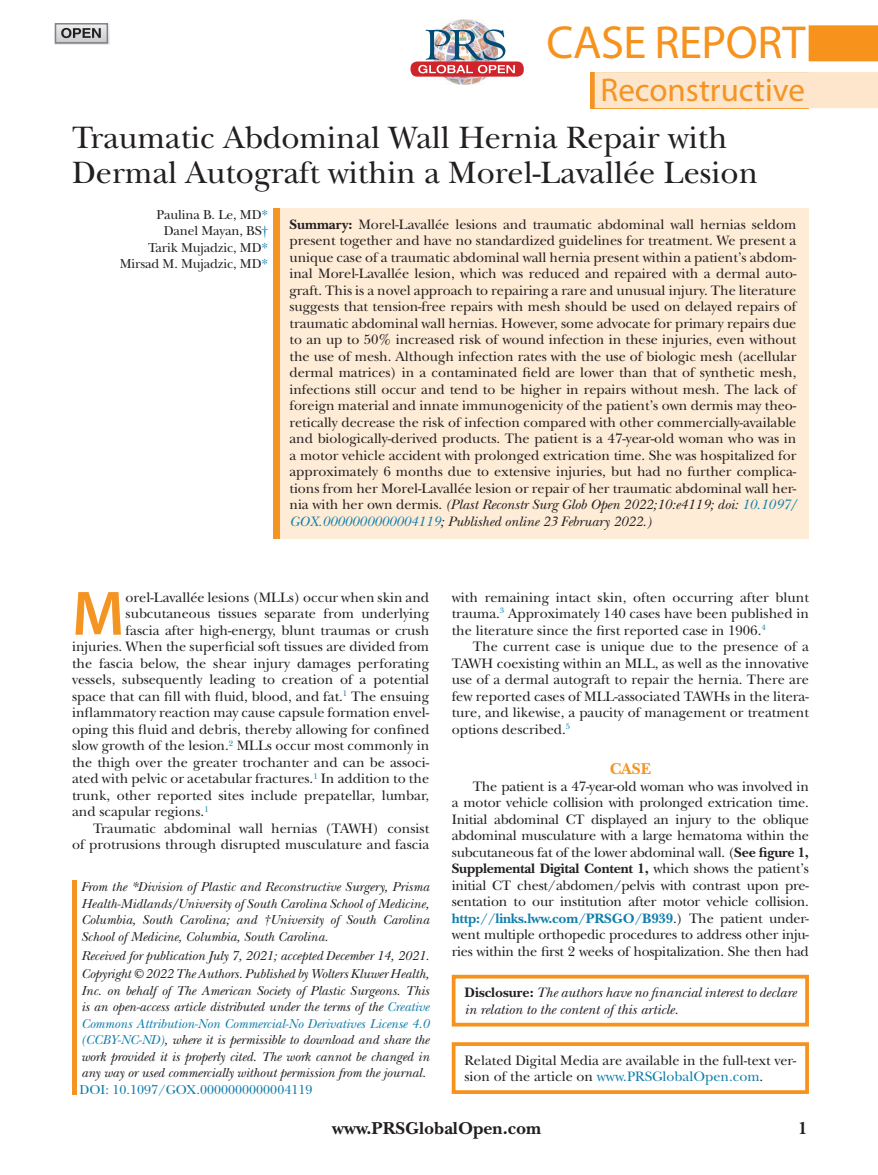
<style>
.page{position:relative;width:878px;height:1175px;background:#fff}
.page>*{position:absolute;margin:0;border:0;box-sizing:border-box;transform-origin:0 0}
.t1{font:600 63.15px "Myriad Pro";color:#f49423}
.t2{font:46.5px "Myriad Pro";letter-spacing:-.01em;color:#f7931d}
.t3{font:33px "Myriad Pro";color:#f49423}
.t4{font:32.25px/34.5px "New Baskerville Std";color:#231f20}
.t5{font:700 18px "New Baskerville Std";color:#231f20}
.t6{font:700 16.5px "New Baskerville Std";color:#f49423}
.t7{font:14.25px/16.5px "New Baskerville Std";color:#231f20;text-align:justify}
.t8{font:italic 14.25px/16.5px "New Baskerville Std";color:#231f20}
.t9{font:italic 13.5px/16.5px "New Baskerville Std";letter-spacing:-.005em;color:#231f20;text-align:justify}
.t10{font:13.5px/16.5px "New Baskerville Std";letter-spacing:-.01em;color:#231f20;text-align:right}
.t11{font:13.5px "New Baskerville Std";color:#0f7eac}
.s1{color:#0f7eac}
.s2{font-weight:700}
.s3{font-style:italic}
.s4{font-style:italic;color:#0f7eac}
.s5{font-weight:700;color:#0f7eac}
.s6{font-weight:700;font-style:normal}
</style>
<div class="page">
<div style="left:452px;top:1042px;width:356px;height:52px;border:4px solid #f7931d"></div>
<div style="left:452px;top:974px;width:356px;height:52px;border:4px solid #f7931d"></div>
<div style="left:594px;top:72px;width:284px;height:36px;background:#fde6cb"></div>
<hr style="left:72px;top:880px;width:4px;height:66px;background:#f49423">
<hr style="left:72px;top:946px;width:4px;height:19px;background:#f49423">
<hr style="left:72px;top:965px;width:4px;height:118px;background:#f49423">
<hr style="left:72px;top:1081px;width:4px;height:13px;background:#f49423">
<div style="left:274px;top:208px;width:534px;height:330px;background:#feecd7"></div>
<div style="left:274px;top:206px;width:6px;height:332px;background:#f49423"></div>
<div style="left:72px;top:126px;width:736px;height:82px;background:#fff"></div>
<img style="left:54px;top:23px;width:55px;height:22px">
<div style="left:55px;top:23px;width:53px;height:21px;border:2px solid #808285"></div>
<svg style="left:61px;top:28px;width:40px;height:10px"></svg>
<div style="left:808px;top:25px;width:70px;height:36px;background:#f7931d"></div>
<img style="left:441px;top:20px;width:48px;height:64px">
<div style="left:410px;top:61px;width:113px;height:16px;background:#d1232a;border-radius:7px"></div>
<img style="left:418px;top:29px;width:97px;height:44px">
<h2 class="t2" style="left:546px;top:14px;width:260px">Case Report</h2>
<h3 class="t3" style="left:600px;top:69px;width:206px">Reconstructive</h3>
<h3 class="t4" style="left:72px;top:121px;width:687px">Traumatic Abdominal Wall Hernia Repair with<br>Dermal Autograft within a Morel-Lavallée Lesion</h3>
<p class="t10" style="left:120px;top:206px;width:150px">Paulina B. Le, MD<span class="s1">*<br></span>Danel Mayan, BS<span class="s1">†<br></span>Tarik Mujadzic, MD<span class="s1">*<br></span>Mirsad M. Mujadzic, MD<span class="s1">*</span></p>
<p class="t7" style="left:289px;top:216px;width:508px"><span class="s2">Summary:</span> Morel-Lavallée lesions and traumatic abdominal wall hernias seldom present together and have no standardized guidelines for treatment. We present a unique case of a traumatic abdominal wall hernia present within a patient’s abdom&shy;inal Morel-Lavallée lesion, which was reduced and repaired with a dermal auto&shy;graft. This is a novel approach to repairing a rare and unusual injury. The literature suggests that tension-free repairs with mesh should be used on delayed repairs of traumatic abdominal wall hernias. However, some advocate for primary repairs due to an up to 50% increased risk of wound infection in these injuries, even without the use of mesh. Although infection rates with the use of biologic mesh (acellular dermal matrices) in a contaminated field are lower than that of synthetic mesh, infections still occur and tend to be higher in repairs without mesh. The lack of foreign material and innate immunogenicity of the patient’s own dermis may theo&shy;retically decrease the risk of infection compared with other commercially-available and biologically-derived products. The patient is a 47-year-old woman who was in a motor vehicle accident with prolonged extrication time. She was hospitalized for approximately 6 months due to extensive injuries, but had no further complica&shy;tions from her Morel-Lavallée lesion or repair of her traumatic abdominal wall her&shy;nia with her own dermis. <span class="s3">(Plast Reconstr Surg Glob Open 2022;10:e4119; doi:</span> <span class="s4">10.1097/ GOX.0000000000004119</span><span class="s3">; Published online 23 February 2022.)</span></p>
<h1 class="t1" style="left:72px;top:573px;width:54px">M</h1>
<p class="t7" style="left:126px;top:589px;width:305px">orel-Lavallée lesions (MLLs) occur when skin and</p>
<p class="t7" style="left:126px;top:605px;width:305px">subcutaneous tissues separate from underlying</p>
<p class="t7" style="left:126px;top:622px;width:305px">fascia after high-energy, blunt traumas or crush</p>
<p class="t7" style="left:72px;top:638px;width:359px">injuries. When the superficial soft tissues are divided from</p>
<p class="t7" style="left:72px;top:655px;width:358px">the fascia below, the shear injury damages perforating</p>
<p class="t7" style="left:72px;top:671px;width:359px">vessels, subsequently leading to creation of a potential</p>
<p class="t7" style="left:72px;top:688px;width:358px">space that can fill with fluid, blood, and fat.<sup>1</sup> The ensuing</p>
<p class="t7" style="left:72px;top:704px;width:359px">inflammatory reaction may cause capsule formation envel-</p>
<p class="t7" style="left:72px;top:721px;width:359px">oping this fluid and debris, thereby allowing for confined</p>
<p class="t7" style="left:72px;top:737px;width:359px">slow growth of the lesion.<sup>2</sup> MLLs occur most commonly in</p>
<p class="t7" style="left:72px;top:754px;width:358px">the thigh over the greater trochanter and can be associ-</p>
<p class="t7" style="left:72px;top:770px;width:358px">ated with pelvic or acetabular fractures.<sup>1</sup> In addition to the</p>
<p class="t7" style="left:72px;top:787px;width:359px">trunk, other reported sites include prepatellar, lumbar,</p>
<p class="t7" style="left:72px;top:803px;width:138px">and scapular regions.<sup>1</sup></p>
<p class="t7" style="left:93px;top:820px;width:338px">Traumatic abdominal wall hernias (TAWH) consist</p>
<p class="t7" style="left:72px;top:836px;width:359px">of protrusions through disrupted musculature and fascia</p>
<p class="t9" style="left:81px;top:878px;width:350px">From the *Division of Plastic and Reconstructive Surgery, Prisma Health-Midlands/University of South Carolina School of Medicine, Columbia, South Carolina; and †University of South Carolina School of Medicine, Columbia, South Carolina.</p>
<p class="t9" style="left:81px;top:946px;width:350px;line-height:18.8px">Received for publication July 7, 2021; accepted December 14, 2021.<br>Copyright © 2022 The Authors. Published by Wolters Kluwer Health,</p>
<p class="t9" style="left:81px;top:982px;width:350px">Inc. on behalf of The American Society of Plastic Surgeons. This is an open-access article distributed under the terms of the <span class="s1">Creative Commons Attribution-Non Commercial-No Derivatives License 4.0 (CCBY-NC-ND)</span>, where it is permissible to download and share the work provided it is properly cited. The work cannot be changed in any way or used commercially without permission from the journal.</p>
<p class="t11" style="left:80px;top:1081px;width:234px">DOI: 10.1097/GOX.0000000000004119</p>
<p class="t7" style="left:452px;top:589px;width:358px">with remaining intact skin, often occurring after blunt trauma.<sup>3</sup> Approximately 140 cases have been published in the literature since the first reported case in 1906.<sup>4</sup></p>
<p class="t7" style="left:451px;top:638px;width:359px;text-indent:21px">The current case is unique due to the presence of a TAWH coexisting within an MLL, as well as the innovative use of a dermal autograft to repair the hernia. There are few reported cases of MLL-associated TAWHs in the litera&shy;ture, and likewise, a paucity of management or treatment options described.<sup>5</sup></p>
<p class="t6" style="left:609px;top:759px;width:43px">CASE</p>
<p class="t7" style="left:451px;top:778px;width:359px;text-indent:21px">The patient is a 47-year-old woman who was involved in a motor vehicle collision with prolonged extrication time.<br>Initial abdominal CT displayed an injury to the oblique abdominal musculature with a large hematoma within the subcutaneous fat of the lower abdominal wall. (<span class="s2">See figure 1, Supplemental Digital Content 1,</span> which shows the patient’s initial CT chest/abdomen/pelvis with contrast upon pre&shy;sentation to our institution after motor vehicle collision. <span class="s5">http://links.lww.com/PRSGO/B939</span>.) The patient under&shy;went multiple orthopedic procedures to address other inju&shy;ries within the first 2 weeks of hospitalization. She then had</p>
<p class="t8" style="left:464px;top:984px;width:333px"><span class="s6">Disclosure:</span> The authors have no financial interest to declare in relation to the content of this article.</p>
<p class="t7" style="left:464px;top:1051px;width:333px">Related Digital Media are available in the full-text ver&shy;sion of the article on <span class="s1">www.PRSGlobalOpen.com</span>.</p>
<p class="t5" style="left:332px;top:1118px;width:210px">www.PRSGlobalOpen.com</p>
<p class="t5" style="left:798px;top:1118px;width:11px">1</p>
</div>
